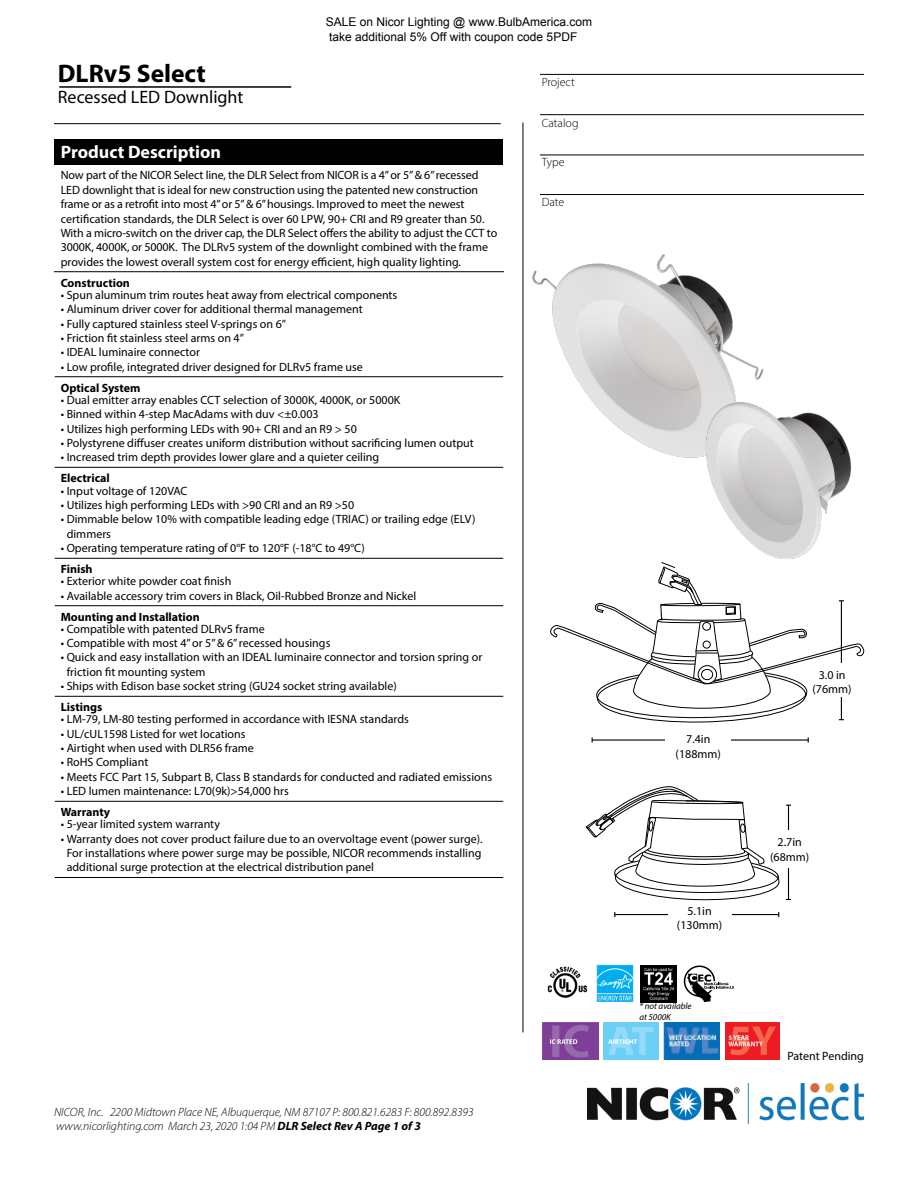
<style>
.page{position:relative;width:918px;height:1188px;background:#fff}
.page>*{position:absolute;margin:0;border:0;box-sizing:border-box;transform-origin:0 0}
.t1{font:700 25.5px "Myriad Pro";color:#000}
.t2{font:18px "Myriad Pro";color:#000}
.t3{font:700 18px "Myriad Pro";color:#fff}
.t4{font:12px/14.4px "Myriad Pro";color:#000;text-align:center}
.t5{font:italic 300 12px/14.4px "Myriad Pro";color:#000}
.t6{font:700 12px "Myriad Pro";color:#000}
.t7{font:12px/14.4px "Arial";color:#000}
.t8{font:300 12px "Myriad Pro";color:#000}
.t9{font:italic 9px/10.8px "Myriad Pro";color:#000}
.t10{font:700 6.75px "Myriad Pro";color:#fff}
.s1{color:#000101}
.s2{font-weight:700}
</style>
<div class="page">
<img style="left:587px;top:1084px;width:277px;height:39px">
<hr style="left:54px;top:123px;width:447px;height:1px;background:#000">
<hr style="left:523px;top:123px;width:1px;height:909px;background:#000">
<hr style="left:59px;top:86px;width:232px;height:2px;background:#000">
<img style="left:597px;top:965px;width:36px;height:37px">
<img style="left:725px;top:1022px;width:55px;height:37px">
<img style="left:663px;top:1022px;width:56px;height:38px">
<div style="left:55px;top:139px;width:448px;height:25px;background:#000"></div>
<hr style="left:54px;top:271px;width:450px;height:1px;background:#000">
<hr style="left:55px;top:376px;width:448px;height:1px;background:#000">
<hr style="left:55px;top:467px;width:448px;height:1px;background:#000">
<hr style="left:55px;top:558px;width:448px;height:1px;background:#000">
<hr style="left:55px;top:605px;width:448px;height:1px;background:#000">
<hr style="left:55px;top:696px;width:448px;height:1px;background:#000">
<hr style="left:55px;top:801px;width:448px;height:1px;background:#000">
<hr style="left:55px;top:877px;width:448px;height:1px;background:#000">
<img style="left:547px;top:966px;width:41px;height:32px">
<hr style="left:540px;top:155px;width:324px;height:1px;background:#000">
<hr style="left:540px;top:194px;width:324px;height:1px;background:#000">
<hr style="left:540px;top:114px;width:324px;height:1px;background:#000">
<hr style="left:540px;top:74px;width:324px;height:1px;background:#000">
<svg style="left:684px;top:966px;width:50px;height:36px"></svg>
<img style="left:543px;top:1022px;width:55px;height:38px">
<div style="left:603px;top:1023px;width:55px;height:37px;background:#6dcff6"></div>
<svg style="left:608px;top:1027px;width:45px;height:28px"></svg>
<img style="left:532px;top:254px;width:232px;height:204px">
<hr style="left:592px;top:739px;width:216px;height:2px;background:#000">
<div style="left:665px;top:730px;width:66px;height:30px;background:#fff"></div>
<svg style="left:550px;top:562px;width:314px;height:161px"></svg>
<img style="left:640px;top:966px;width:37px;height:36px">
<img style="left:704px;top:400px;width:148px;height:159px">
<hr style="left:615px;top:914px;width:164px;height:1px;background:#000">
<hr style="left:788px;top:805px;width:1px;height:94px;background:#000">
<div style="left:668px;top:904px;width:64px;height:28px;background:#fff"></div>
<div style="left:767px;top:830px;width:47px;height:38px;background:#fff"></div>
<svg style="left:585px;top:786px;width:194px;height:115px"></svg>
<p class="t7" style="left:326px;top:15px;width:268px">SALE on Nicor Lighting @ www.BulbAmerica.com take additional 5% Off with coupon code 5PDF</p>
<h1 class="t1" style="left:58px;top:56px;width:149px">DLRv5 Select</h1>
<h2 class="t2" style="left:58px;top:86px;width:187px">Recessed LED Downlight</h2>
<h2 class="t3" style="left:61px;top:141px;width:162px">Product Description</h2>
<p class="t4" style="left:61px;top:168px;width:438px;text-align:left"><span class="s1">Now part of the NICOR Select line,</span> the DLR Select from NICOR is a 4” or 5” &amp; 6” recessed LED downlight that is ideal for new construction using the patented new construction frame or as a retrofit into most 4” or 5” &amp; 6” housings. Improved to meet the newest certification standards, the DLR Select is over 60 LPW, 90+ CRI and R9 greater than 50.<br>With a micro-switch on the driver cap, the DLR Select offers the ability to adjust the CCT to 3000K, 4000K, or 5000K. The DLRv5 system of the downlight combined with the frame provides the lowest overall system cost for energy efficient, high quality lighting.</p>
<p class="t6" style="left:61px;top:275px;width:71px">Construction</p>
<p class="t4" style="left:61px;top:287px;width:338px">• Spun aluminum trim routes heat away from electrical components</p>
<p class="t4" style="left:61px;top:302px;width:304px">• Aluminum driver cover for additional thermal management</p>
<p class="t4" style="left:61px;top:316px;width:227px">• Fully captured stainless steel V-springs on 6”</p>
<p class="t4" style="left:61px;top:331px;width:185px">• Friction fit stainless steel arms on 4”</p>
<p class="t4" style="left:61px;top:345px;width:141px">• IDEAL luminaire connector</p>
<p class="t4" style="left:61px;top:359px;width:304px">• Low profile, integrated driver designed for DLRv5 frame use</p>
<p class="t6" style="left:61px;top:380px;width:81px">Optical System</p>
<p class="t4" style="left:61px;top:392px;width:341px">• Dual emitter array enables CCT selection of 3000K, 4000K, or 5000K</p>
<p class="t4" style="left:61px;top:407px;width:259px">• Binned within 4-step MacAdams with duv &lt;±0.003</p>
<p class="t4" style="left:61px;top:421px;width:298px">• Utilizes high performing LEDs with 90+ CRI and an R9 &gt; 50</p>
<p class="t4" style="left:61px;top:436px;width:415px">• Polystyrene diffuser creates uniform distribution without sacrificing lumen output</p>
<p class="t4" style="left:61px;top:450px;width:320px">• Increased trim depth provides lower glare and a quieter ceiling</p>
<p class="t6" style="left:61px;top:470px;width:51px">Electrical</p>
<p class="t4" style="left:61px;top:483px;width:128px">• Input voltage of 120VAC</p>
<p class="t4" style="left:61px;top:498px;width:295px">• Utilizes high performing LEDs with &gt;90 CRI and an R9 &gt;50</p>
<p class="t4" style="left:67px;top:512px;width:410px;text-align:left;text-indent:-6px">• Dimmable below 10% with compatible leading edge (TRIAC) or trailing edge (ELV) dimmers</p>
<p class="t4" style="left:61px;top:541px;width:306px">• Operating temperature rating of 0°F to 120°F (-18°C to 49°C)</p>
<p class="t6" style="left:61px;top:561px;width:33px">Finish</p>
<p class="t4" style="left:61px;top:574px;width:172px">• Exterior white powder coat finish</p>
<p class="t4" style="left:61px;top:588px;width:357px">• Available accessory trim covers in Black, Oil-Rubbed Bronze and Nickel</p>
<p class="t6" style="left:61px;top:609px;width:141px">Mounting and Installation</p>
<p class="t4" style="left:61px;top:621px;width:205px">• Compatible with patented DLRv5 frame</p>
<p class="t4" style="left:61px;top:636px;width:271px">• Compatible with most 4” or 5” &amp; 6” recessed housings</p>
<p class="t4" style="left:67px;top:650px;width:417px;text-align:left;text-indent:-6px">• Quick and easy installation with an IDEAL luminaire connector and torsion spring or friction fit mounting system</p>
<p class="t4" style="left:61px;top:679px;width:338px">• Ships with Edison base socket string (GU24 socket string available)</p>
<p class="t6" style="left:61px;top:699px;width:43px">Listings</p>
<p class="t4" style="left:61px;top:712px;width:350px">• LM-79, LM-80 testing performed in accordance with IESNA standards</p>
<p class="t4" style="left:61px;top:726px;width:186px">• UL/cUL1598 Listed for wet locations</p>
<p class="t4" style="left:61px;top:741px;width:195px">• Airtight when used with DLR56 frame</p>
<p class="t4" style="left:61px;top:755px;width:89px">• RoHS Compliant</p>
<p class="t4" style="left:61px;top:769px;width:433px">• Meets FCC Part 15, Subpart B, Class B standards for conducted and radiated emissions</p>
<p class="t4" style="left:61px;top:784px;width:230px">• LED lumen maintenance: L70(9k)&gt;54,000 hrs</p>
<p class="t6" style="left:61px;top:804px;width:51px">Warranty</p>
<p class="t4" style="left:61px;top:817px;width:161px">• 5-year limited system warranty</p>
<p class="t4" style="left:67px;top:831px;width:417px;text-align:justify;text-indent:-6px">• Warranty does not cover product failure due to an overvoltage event (power surge).<br>For installations where power surge may be possible, NICOR recommends installing additional surge protection at the electrical distribution panel</p>
<p class="t8" style="left:542px;top:75px;width:35px">Project</p>
<p class="t8" style="left:542px;top:116px;width:38px">Catalog</p>
<p class="t8" style="left:542px;top:155px;width:24px">Type</p>
<p class="t8" style="left:542px;top:195px;width:24px">Date</p>
<p class="t4" style="left:676px;top:732px;width:47px">7.4in (188mm)</p>
<p class="t4" style="left:677px;top:903px;width:47px">5.1in (130mm)</p>
<p class="t5" style="left:54px;top:1104px;width:421px">NICOR, Inc. 2200 Midtown Place NE, Albuquerque, NM 87107 P: 800.821.6283 F: 800.892.8393 www.nicorlighting.com March 23, 2020 1:04 PM <span class="s2">DLR Select Rev A Page 1 of 3</span></p>
<p class="t9" style="left:639px;top:1000px;width:54px">* not available at 5000K</p>
<p class="t10" style="left:608px;top:1037px;width:31px">AIRTIGHT</p>
<p class="t4" style="left:813px;top:667px;width:41px">3.0 in (76mm)</p>
<p class="t4" style="left:770px;top:835px;width:41px">2.7in (68mm)</p>
<p class="t4" style="left:787px;top:1049px;width:78px">Patent Pending</p>
</div>
